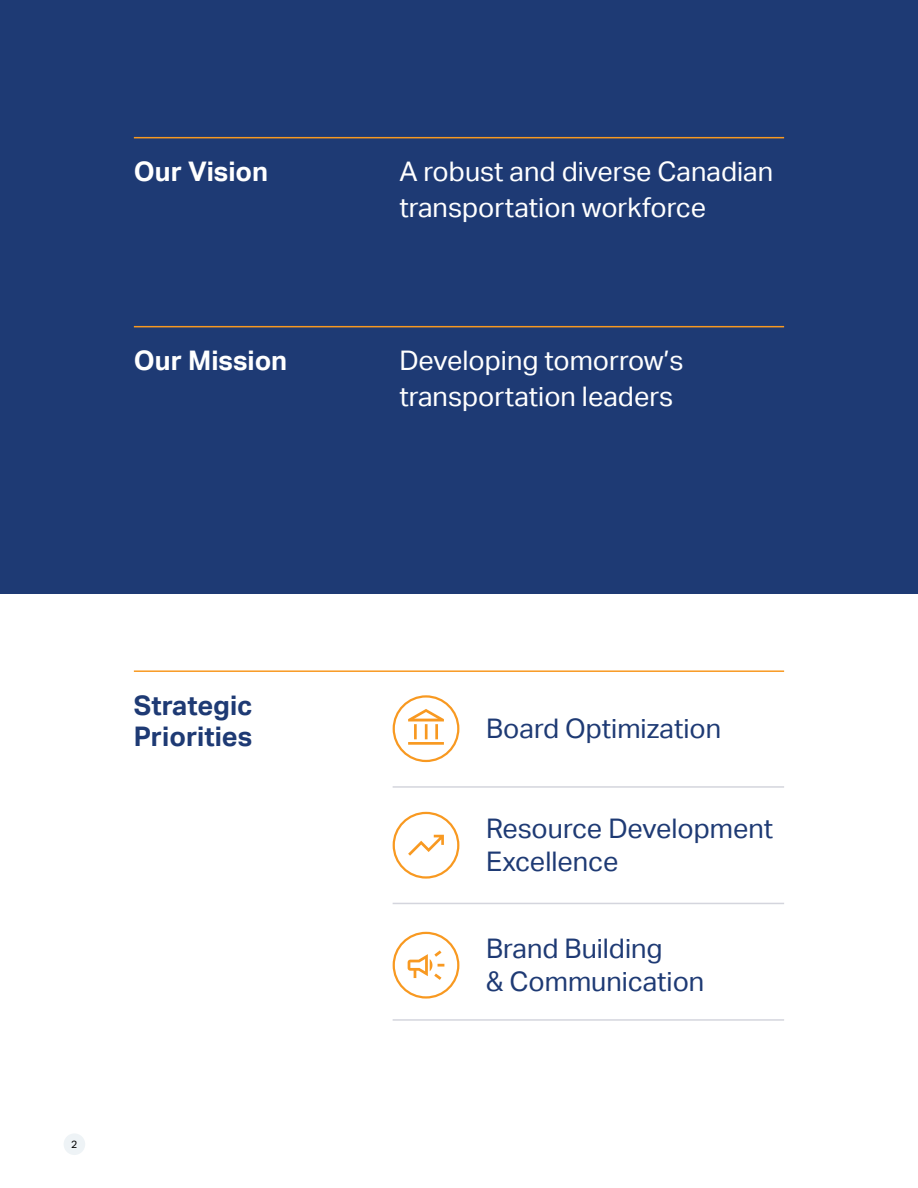
<style>
.page{position:relative;width:918px;height:1188px;background:#fff}
.page>*{position:absolute;margin:0;border:0;box-sizing:border-box;transform-origin:0 0}
.Feature_Text_ALT{font:27px/36px "Aktiv Grotesk";color:#fff}
.Feature_Text_ALT-2{font:27px/33px "Aktiv Grotesk";color:#1e3a74}
.t1{font:700 27px "Aktiv Grotesk";color:#fff}
.t2{font:700 27px/31.5px "Aktiv Grotesk";color:#1e3a74}
.t3{font:10.5px "Aktiv Grotesk";color:#000}
</style>
<div class="page">
<div style="left:0;top:0;width:918px;height:594px;background:#1e3a74"></div>
<hr style="left:393px;top:786px;width:391px;height:2px;background:#d4d5dd">
<hr style="left:393px;top:903px;width:391px;height:1px;background:#d4d5dd">
<hr style="left:134px;top:670px;width:650px;height:2px;background:#f89921">
<hr style="left:134px;top:326px;width:650px;height:1px;background:#f89921">
<hr style="left:134px;top:137px;width:650px;height:1px;background:#f89921">
<hr style="left:393px;top:1019px;width:391px;height:2px;background:#d4d5dd">
<div style="left:393px;top:812px;width:66px;height:67px;border:2px solid #f89921;border-radius:50%"></div>
<svg style="left:408px;top:835px;width:36px;height:21px"></svg>
<div style="left:393px;top:695px;width:66px;height:67px;border:2px solid #f89921;border-radius:50%"></div>
<svg style="left:408px;top:709px;width:36px;height:36px"></svg>
<div style="left:393px;top:932px;width:66px;height:67px;border:2px solid #f89921;border-radius:50%"></div>
<svg style="left:408px;top:950px;width:36px;height:30px"></svg>
<div style="left:64px;top:1133px;width:21px;height:22px;background:#eef3f6;border-radius:50%"></div>
<h2 class="t1" style="left:134px;top:156px;width:136px">Our Vision</h2>
<h2 class="t1" style="left:134px;top:345px;width:155px">Our Mission</h2>
<h2 class="t2" style="left:134px;top:690px;width:120px">Strategic<br>Priorities</h2>
<p class="t3" style="left:71px;top:1138px;width:8px">2</p>
<p class="Feature_Text_ALT" style="left:399px;top:154px;width:375px">A robust and diverse Canadian transportation workforce</p>
<p class="Feature_Text_ALT" style="left:399px;top:343px;width:286px">Developing tomorrow’s transportation leaders</p>
<p class="Feature_Text_ALT-2" style="left:486px;top:713px;width:237px">Board Optimization</p>
<p class="Feature_Text_ALT-2" style="left:486px;top:813px;width:289px">Resource Development<br>Excellence</p>
<p class="Feature_Text_ALT-2" style="left:486px;top:932px;width:220px">Brand Building<br>&amp; Communication</p>
</div>
